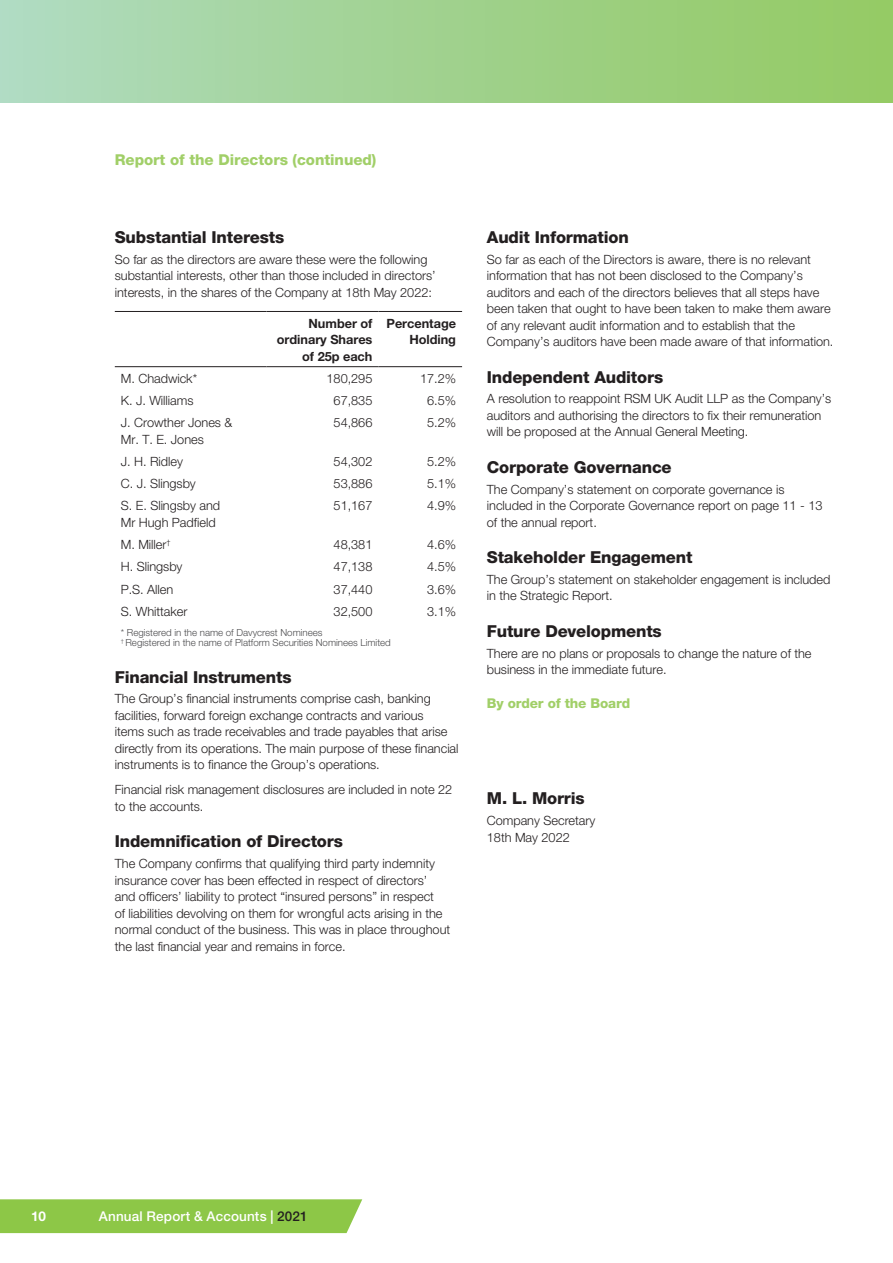
<style>
.page{position:relative;width:893px;height:1263px;background:#fff}
.page>*{position:absolute;margin:0;border:0;box-sizing:border-box;transform-origin:0 0}
.t1{font:800 16.5px "Helvetica Neue LT";letter-spacing:-.01em;color:#231f20}
.t2{font:800 15px "Helvetica Neue LT";letter-spacing:-.005em;color:#a1cf68}
.t3{font:500 13.5px "Helvetica Neue LT";letter-spacing:.01em;color:#fff}
.t4{font:800 13.5px "Helvetica Neue LT";letter-spacing:-.01em;color:#a1cf68}
.t5{font:700 13.5px "Helvetica Neue LT";color:#fff}
.t6{font:300 12.75px/16.5px "Helvetica Neue LT";letter-spacing:-.005em;color:#231f20}
.t7{font:700 12.75px/16.5px "Helvetica Neue LT";letter-spacing:-.005em;color:#231f20;text-align:right}
.t8{font:300 9.75px/10.5px "Helvetica Neue LT";letter-spacing:-.005em;color:#4d4d4f}
.s1{color:#231f20}
</style>
<div class="page">
<div style="left:0;top:0;width:893px;height:102px;background:linear-gradient(to right,#afdbbf,#93c961)"></div>
<div style="left:0;top:1199px;width:362px;height:34px;background:#8dc747"></div>
<hr style="left:115px;top:311px;width:151px;height:1px;background:#231f20">
<hr style="left:266px;top:311px;width:112px;height:1px;background:#231f20">
<hr style="left:378px;top:311px;width:84px;height:1px;background:#231f20">
<hr style="left:115px;top:366px;width:151px;height:1px;background:#231f20">
<hr style="left:266px;top:366px;width:112px;height:1px;background:#231f20">
<hr style="left:378px;top:366px;width:84px;height:1px;background:#231f20">
<p class="t2" style="left:115px;top:151px;width:263px">Report of the Directors (continued)</p>
<p class="t1" style="left:115px;top:227px;width:171px">Substantial Interests</p>
<p class="t6" style="left:115px;top:251px;width:322px">So far as the directors are aware these were the following substantial interests, other than those included in directors’ interests, in the shares of the Company at 18th May 2022:</p>
<p class="t7" style="left:277px;top:315px;width:97px">Number of ordinary Shares of 25p each</p>
<p class="t7" style="left:387px;top:315px;width:71px">Percentage<br>Holding</p>
<p class="t6" style="left:121px;top:370px;width:78px">M. Chadwick*</p>
<p class="t6" style="left:327px;top:370px;width:47px">180,295</p>
<p class="t6" style="left:420px;top:370px;width:37px">17.2%</p>
<p class="t6" style="left:121px;top:392px;width:74px">K. J. Williams</p>
<p class="t6" style="left:334px;top:392px;width:40px">67,835</p>
<p class="t6" style="left:427px;top:392px;width:30px">6.5%</p>
<p class="t6" style="left:121px;top:414px;width:113px">J. Crowther Jones &amp;<br>Mr. T. E. Jones</p>
<p class="t6" style="left:334px;top:414px;width:40px">54,866</p>
<p class="t6" style="left:427px;top:414px;width:30px">5.2%</p>
<p class="t6" style="left:121px;top:453px;width:64px">J. H. Ridley</p>
<p class="t6" style="left:334px;top:453px;width:40px">54,302</p>
<p class="t6" style="left:427px;top:453px;width:30px">5.2%</p>
<p class="t6" style="left:121px;top:475px;width:77px">C. J. Slingsby</p>
<p class="t6" style="left:334px;top:475px;width:40px">53,886</p>
<p class="t6" style="left:427px;top:475px;width:30px">5.1%</p>
<p class="t6" style="left:121px;top:497px;width:101px">S. E. Slingsby and<br>Mr Hugh Padfield</p>
<p class="t6" style="left:334px;top:497px;width:40px">51,167</p>
<p class="t6" style="left:427px;top:497px;width:30px">4.9%</p>
<p class="t6" style="left:121px;top:536px;width:51px">M. Miller<sup>†</sup></p>
<p class="t6" style="left:334px;top:536px;width:40px">48,381</p>
<p class="t6" style="left:427px;top:536px;width:30px">4.6%</p>
<p class="t6" style="left:121px;top:558px;width:63px">H. Slingsby</p>
<p class="t6" style="left:334px;top:558px;width:40px">47,138</p>
<p class="t6" style="left:427px;top:558px;width:30px">4.5%</p>
<p class="t6" style="left:121px;top:580px;width:54px">P.S. Allen</p>
<p class="t6" style="left:334px;top:580px;width:40px">37,440</p>
<p class="t6" style="left:427px;top:580px;width:30px">3.6%</p>
<p class="t6" style="left:121px;top:603px;width:68px">S. Whittaker</p>
<p class="t6" style="left:334px;top:603px;width:40px">32,500</p>
<p class="t6" style="left:427px;top:603px;width:30px">3.1%</p>
<p class="t8" style="left:121px;top:627px;width:272px">* Registered in the name of Davycrest Nominees<br><sup>†</sup> Registered in the name of Platform Securities Nominees Limited</p>
<p class="t1" style="left:115px;top:667px;width:178px">Financial Instruments</p>
<p class="t6" style="left:115px;top:690px;width:345px">The Group’s financial instruments comprise cash, banking facilities, forward foreign exchange contracts and various<br>items such as trade receivables and trade payables that arise directly from its operations. The main purpose of these financial instruments is to finance the Group’s operations.</p>
<p class="t6" style="left:115px;top:781px;width:339px">Financial risk management disclosures are included in note 22 to the accounts.</p>
<p class="t1" style="left:115px;top:832px;width:230px">Indemnification of Directors</p>
<p class="t6" style="left:115px;top:855px;width:337px">The Company confirms that qualifying third party indemnity insurance cover has been effected in respect of directors’ and officers’ liability to protect “insured persons” in respect<br>of liabilities devolving on them for wrongful acts arising in the normal conduct of the business. This was in place throughout the last financial year and remains in force.</p>
<p class="t1" style="left:487px;top:227px;width:143px">Audit Information</p>
<p class="t6" style="left:487px;top:251px;width:348px">So far as each of the Directors is aware, there is no relevant information that has not been disclosed to the Company’s auditors and each of the directors believes that all steps have been taken that ought to have been taken to make them aware of any relevant audit information and to establish that the Company’s auditors have been made aware of that information.</p>
<p class="t1" style="left:487px;top:367px;width:178px">Independent Auditors</p>
<p class="t6" style="left:487px;top:390px;width:346px">A resolution to reappoint RSM UK Audit LLP as the Company’s auditors and authorising the directors to fix their remuneration will be proposed at the Annual General Meeting.</p>
<p class="t1" style="left:487px;top:457px;width:186px">Corporate Governance</p>
<p class="t6" style="left:487px;top:481px;width:337px">The Company’s statement on corporate governance is included in the Corporate Governance report on page 11 - 13 of the annual report.</p>
<p class="t1" style="left:487px;top:547px;width:207px">Stakeholder Engagement</p>
<p class="t6" style="left:487px;top:571px;width:345px">The Group’s statement on stakeholder engagement is included in the Strategic Report.</p>
<p class="t1" style="left:487px;top:621px;width:176px">Future Developments</p>
<p class="t6" style="left:487px;top:645px;width:326px">There are no plans or proposals to change the nature of the business in the immediate future.</p>
<p class="t4" style="left:487px;top:695px;width:145px">By order of the Board</p>
<p class="t1" style="left:487px;top:789px;width:99px">M. L. Morris</p>
<p class="t6" style="left:487px;top:812px;width:110px">Company Secretary<br>18th May 2022</p>
<p class="t5" style="left:31px;top:1207px;width:16px">10</p>
<p class="t3" style="left:99px;top:1208px;width:210px">Annual Report &amp; Accounts | <span class="s1">2021</span></p>
</div>
